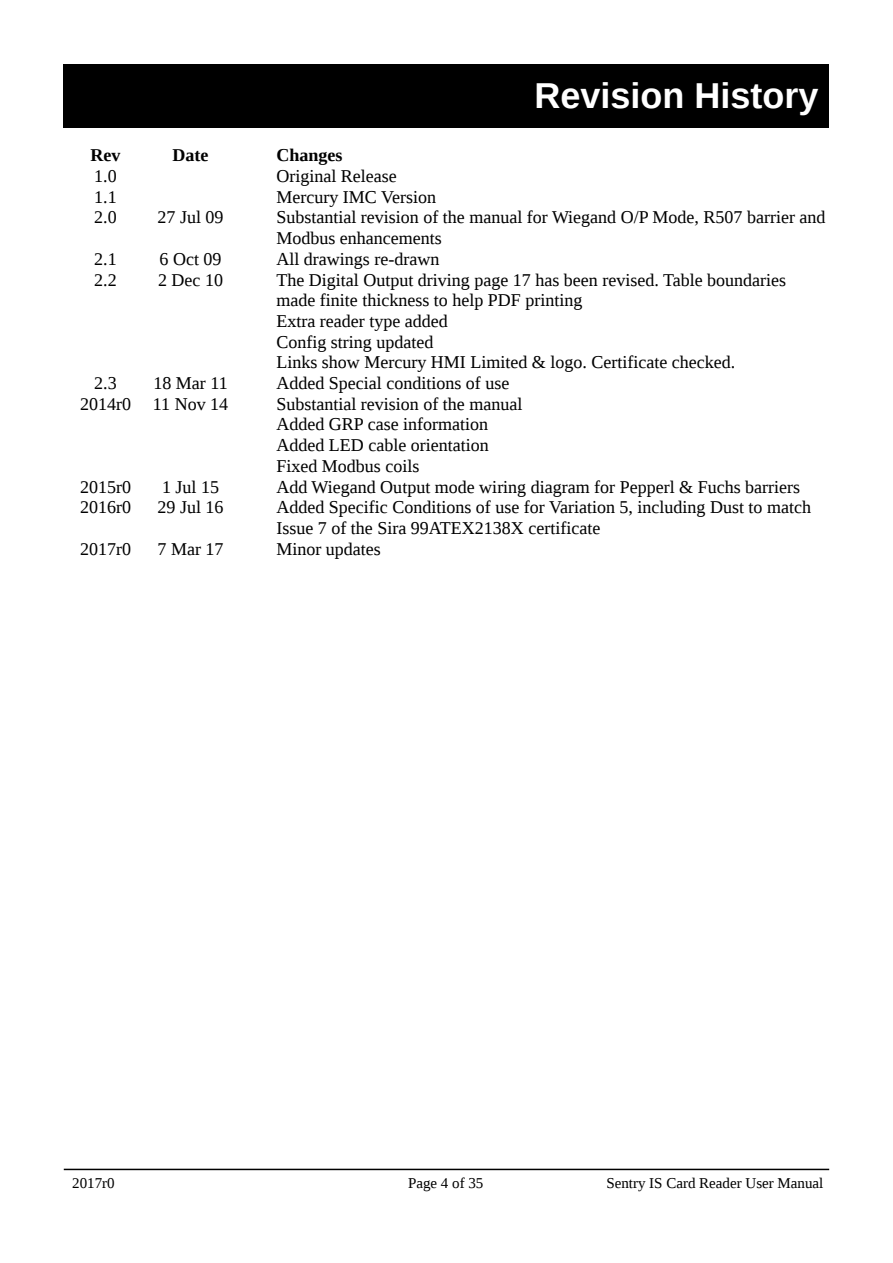
<style>
.page{position:relative;width:893px;height:1263px;background:#fff}
.page>*{position:absolute;margin:0;border:0;box-sizing:border-box;transform-origin:0 0}
.t1{font:700 36px "Liberation Sans";color:#fff}
.t2{font:18px/20.7px "Liberation Serif";color:#000}
.t3{font:700 18px "Liberation Serif";color:#000}
.t4{font:15px "Liberation Serif";color:#000}
</style>
<div class="page">
<hr style="left:64px;top:1169px;width:765px;height:1px;background:#000">
<div style="left:64px;top:64px;width:765px;height:64px;background:#000"></div>
<h1 class="t1" style="left:534px;top:75px;width:286px">Revision History</h1>
<p class="t3" style="left:91px;top:145px;width:31px">Rev</p>
<p class="t3" style="left:173px;top:145px;width:37px">Date</p>
<p class="t3" style="left:276px;top:145px;width:68px">Changes</p>
<p class="t2" style="left:94px;top:166px;width:24px">1.0</p>
<p class="t2" style="left:276px;top:166px;width:122px">Original Release</p>
<p class="t2" style="left:94px;top:186px;width:24px">1.1</p>
<p class="t2" style="left:276px;top:186px;width:161px">Mercury IMC Version</p>
<p class="t2" style="left:94px;top:207px;width:24px">2.0</p>
<p class="t2" style="left:158px;top:207px;width:68px">27 Jul 09</p>
<p class="t2" style="left:276px;top:207px;width:551px">Substantial revision of the manual for Wiegand O/P Mode, R507 barrier and<br>Modbus enhancements</p>
<p class="t2" style="left:94px;top:248px;width:24px">2.1</p>
<p class="t2" style="left:160px;top:248px;width:63px">6 Oct 09</p>
<p class="t2" style="left:276px;top:248px;width:164px">All drawings re-drawn</p>
<p class="t2" style="left:94px;top:269px;width:24px">2.2</p>
<p class="t2" style="left:158px;top:269px;width:66px">2 Dec 10</p>
<p class="t2" style="left:276px;top:269px;width:511px">The Digital Output driving page 17 has been revised. Table boundaries made finite thickness to help PDF printing<br>Extra reader type added<br>Config string updated<br>Links show Mercury HMI Limited &amp; logo. Certificate checked.</p>
<p class="t2" style="left:94px;top:373px;width:24px">2.3</p>
<p class="t2" style="left:153px;top:373px;width:76px">18 Mar 11</p>
<p class="t2" style="left:276px;top:373px;width:234px">Added Special conditions of use</p>
<p class="t2" style="left:80px;top:393px;width:150px">2014r0 11 Nov 14</p>
<p class="t2" style="left:276px;top:393px;width:247px">Substantial revision of the manual<br>Added GRP case information<br>Added LED cable orientation<br>Fixed Modbus coils</p>
<p class="t2" style="left:80px;top:476px;width:52px">2015r0</p>
<p class="t2" style="left:162px;top:476px;width:59px">1 Jul 15</p>
<p class="t2" style="left:276px;top:476px;width:525px">Add Wiegand Output mode wiring diagram for Pepperl &amp; Fuchs barriers</p>
<p class="t2" style="left:80px;top:497px;width:52px">2016r0</p>
<p class="t2" style="left:158px;top:497px;width:68px">29 Jul 16</p>
<p class="t2" style="left:276px;top:497px;width:536px">Added Specific Conditions of use for Variation 5, including Dust to match<br>Issue 7 of the Sira 99ATEX2138X certificate</p>
<p class="t2" style="left:80px;top:538px;width:52px">2017r0</p>
<p class="t2" style="left:158px;top:538px;width:67px">7 Mar 17</p>
<p class="t2" style="left:276px;top:538px;width:106px">Minor updates</p>
<p class="t4" style="left:72px;top:1175px;width:44px">2017r0</p>
<p class="t4" style="left:408px;top:1175px;width:77px">Page 4 of 35</p>
<p class="t4" style="left:606px;top:1175px;width:219px">Sentry IS Card Reader User Manual</p>
</div>
